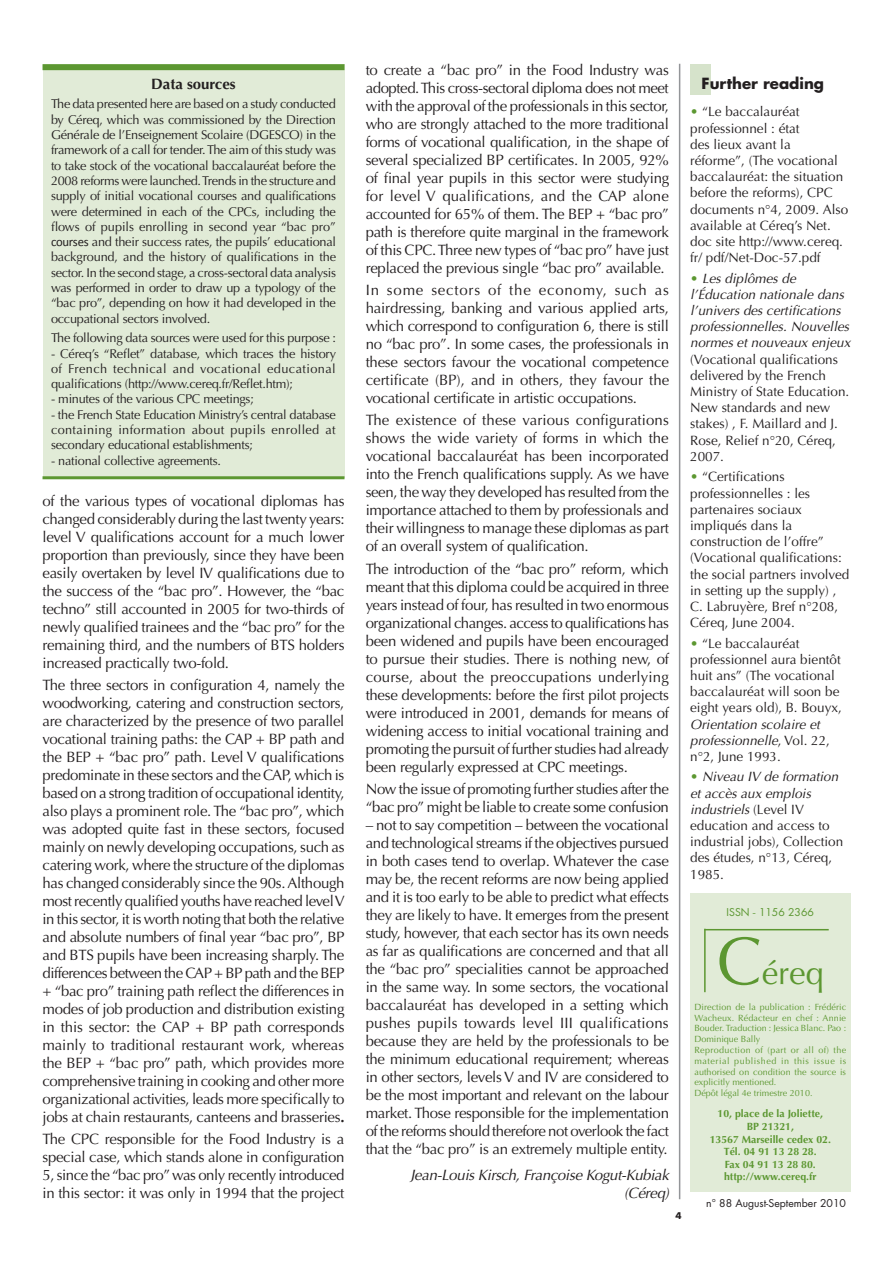
<style>
.page{position:relative;width:893px;height:1263px;background:#fff}
.page>*{position:absolute;margin:0;border:0;box-sizing:border-box;transform-origin:0 0}
.t1{font:33px "Optima";color:#5c9731}
.TEXTE{font:15px/18px "Optima";letter-spacing:-.02em;color:#231f20;text-align:justify}
.AUTEUR{font:italic 15px/18px "Optima";letter-spacing:-.02em;color:#231f20;text-align:right}
.t2{font:700 15px "Futura";color:#231f20}
.TITREENCADRE{font:700 15px "Optima";color:#231f20}
.BIBLIO{font:13.5px/16.2px "Optima";color:#231f20}
.TEXTEENCADRE{font:12.75px/15.3px "Optima";letter-spacing:-.02em;color:#231f20;text-align:justify}
.t3{font:700 10.5px/12.6px "Optima";color:#5c9731;text-align:center}
.t4{font:10.5px "Futura";color:#231f20}
.t5{font:10.5px "Futura";color:#5c9731}
.t6{font:9px/10.8px "Optima";color:#5c9731;text-align:justify}
.t7{font:700 9px "Futura";color:#231f20}
.s1{font-family:"Calibri"}
.s2{font-weight:700}
.s3{color:#5c9731}
.s4{font-style:italic}
.s5{font-family:"Optima"}
.s6{font-size:67.5px}
</style>
<div class="page">
<div style="left:690px;top:894px;width:160px;height:298px;background:#e1ebd7"></div>
<hr style="left:704px;top:929px;width:2px;height:63px;background:#5c9731">
<hr style="left:705px;top:929px;width:124px;height:1px;background:#5c9731">
<hr style="left:679px;top:64px;width:1px;height:1135px;background:#939598">
<div style="left:43px;top:64px;width:301px;height:413px;background:#e1ebd7"></div>
<div style="left:43px;top:64px;width:301px;height:6px;background:#5c9731"></div>
<hr style="left:43px;top:476px;width:301px;height:3px;background:#5c9731">
<div style="left:690px;top:64px;width:21px;height:30px;background:#d6e3cb"></div>
<p class="TITREENCADRE" style="left:151px;top:75px;width:86px">Data sources</p>
<p class="TEXTEENCADRE" style="left:51px;top:97px;width:287px">The data presented here are based on a study conducted by Céreq, which was commissioned by the Direction Générale de l’Enseignement Scolaire (DGESCO) in the framework of a call for tender. The aim of this study was to take stock of the vocational baccalauréat before the 2008 reforms were launched. Trends in the structure and supply of initial vocational courses and qualifications were determined in each of the CPCs, including the flows of pupils enrolling in second year “bac pro” <span class="s1">courses</span> and their success rates, the pupils’ educational background, and the history of qualifications in the sector. In the second stage, a cross-sectoral data analysis was performed in order to draw up a typology of the “bac pro”, depending on how it had developed in the occupational sectors involved.</p>
<p class="TEXTEENCADRE" style="left:51px;top:330px;width:286px">The following data sources were used for this purpose :</p>
<p class="TEXTEENCADRE" style="left:51px;top:346px;width:286px">- Céreq’s “Reflet” database, which traces the history of French technical and vocational educational qualifications (http://www.cereq.fr/Reflet.htm);</p>
<p class="TEXTEENCADRE" style="left:51px;top:392px;width:204px">- minutes of the various CPC meetings;</p>
<p class="TEXTEENCADRE" style="left:51px;top:407px;width:286px">- the French State Education Ministry’s central database containing information about pupils enrolled at secondary educational establishments;</p>
<p class="TEXTEENCADRE" style="left:51px;top:453px;width:172px">- national collective agreements.</p>
<p class="TEXTE" style="left:43px;top:492px;width:304px">of the various types of vocational diplomas has changed considerably during the last twenty years: level V qualifications account for a much lower proportion than previously, since they have been easily overtaken by level IV qualifications due to the success of the “bac pro”. However, the “bac techno” still accounted in 2005 for two-thirds of newly qualified trainees and the “bac pro” for the remaining third, and the numbers of BTS holders increased practically two-fold.</p>
<p class="TEXTE" style="left:43px;top:676px;width:304px">The three sectors in configuration 4, namely the woodworking, catering and construction sectors, are characterized by the presence of two parallel vocational training paths: the CAP + BP path and the BEP + “bac pro” path. Level V qualifications predominate in these sectors and the CAP, which is based on a strong tradition of occupational identity, also plays a prominent role. The “bac pro”, which was adopted quite fast in these sectors, focused mainly on newly developing occupations, such as catering work, where the structure of the diplomas has changed considerably since the 90s. Although most recently qualified youths have reached level V in this sector, it is worth noting that both the relative and absolute numbers of final year “bac pro”, BP and BTS pupils have been increasing sharply. The differences between the CAP + BP path and the BEP + “bac pro” training path reflect the differences in modes of job production and distribution existing in this sector: the CAP + BP path corresponds mainly to traditional restaurant work, whereas the BEP + “bac pro” path, which provides more comprehensive training in cooking and other more organizational activities, leads more specifically to jobs at chain restaurants, canteens and brasseries<span class="s2">.</span></p>
<p class="TEXTE" style="left:43px;top:1130px;width:304px">The CPC responsible for the Food Industry is a special case, which stands alone in configuration 5, since the “bac pro” was only recently introduced in this sector: it was only in 1994 that the project</p>
<p class="TEXTE" style="left:366px;top:61px;width:305px">to create a “bac pro” in the Food Industry was adopted. This cross-sectoral diploma does not meet with the approval of the professionals in this sector, who are strongly attached to the more traditional forms of vocational qualification, in the shape of several specialized BP certificates. In 2005, 92% of final year pupils in this sector were studying for level V qualifications, and the CAP alone accounted for 65% of them. The BEP + “bac pro” path is therefore quite marginal in the framework of this CPC. Three new types of “bac pro” have just replaced the previous single “bac pro” available.</p>
<p class="TEXTE" style="left:366px;top:281px;width:305px">In some sectors of the economy, such as hairdressing, banking and various applied arts, which correspond to configuration 6, there is still no “bac pro”. In some cases, the professionals in these sectors favour the vocational competence certificate (BP), and in others, they favour the vocational certificate in artistic occupations.</p>
<p class="TEXTE" style="left:366px;top:411px;width:305px">The existence of these various configurations shows the wide variety of forms in which the vocational baccalauréat has been incorporated into the French qualifications supply. As we have seen, the way they developed has resulted from the importance attached to them by professionals and their willingness to manage these diplomas as part of an overall system of qualification.</p>
<p class="TEXTE" style="left:366px;top:560px;width:305px">The introduction of the “bac pro” reform, which meant that this diploma could be acquired in three years instead of four, has resulted in two enormous organizational changes. access to qualifications has been widened and pupils have been encouraged to pursue their studies. There is nothing new, of course, about the preoccupations underlying these developments: before the first pilot projects were introduced in 2001, demands for means of widening access to initial vocational training and promoting the pursuit of further studies had already been regularly expressed at CPC meetings.</p>
<p class="TEXTE" style="left:366px;top:780px;width:305px">Now the issue of promoting further studies after the “bac pro” might be liable to create some confusion</p>
<p class="TEXTE" style="left:366px;top:816px;width:305px">– not to say competition – between the vocational and technological streams if the objectives pursued in both cases tend to overlap. Whatever the case may be, the recent reforms are now being applied and it is too early to be able to predict what effects they are likely to have. It emerges from the present study, however, that each sector has its own needs as far as qualifications are concerned and that all the “bac pro” specialities cannot be approached in the same way. In some sectors, the vocational baccalauréat has developed in a setting which pushes pupils towards level III qualifications because they are held by the professionals to be the minimum educational requirement; whereas in other sectors, levels V and IV are considered to be the most important and relevant on the labour market. Those responsible for the implementation of the reforms should therefore not overlook the fact that the “bac pro” is an extremely multiple entity.</p>
<p class="AUTEUR" style="left:411px;top:1166px;width:260px">Jean-Louis Kirsch, Françoise Kogut-Kubiak (Céreq)</p>
<p class="t7" style="left:675px;top:1209px;width:8px">4</p>
<p class="t2" style="left:702px;top:73px;width:124px">Further reading</p>
<p class="BIBLIO" style="left:690px;top:104px;width:159px"><span class="s3">•</span> “Le baccalauréat professionnel : état<br>des lieux avant la réforme”, (The vocational baccalauréat: the situation before the reforms), CPC documents n°4, 2009. Also available at Céreq’s Net. doc site http://www.cereq. fr/ pdf/Net-Doc-57.pdf</p>
<p class="BIBLIO" style="left:690px;top:270px;width:162px"><span class="s3">•</span> <span class="s4">Les diplômes de l’Éducation nationale dans l’univers des certifications professionnelles. Nouvelles normes et nouveaux enjeux </span>(Vocational qualifications delivered by the French<br>Ministry of State Education.<br>New standards and new stakes) , F. Maillard and J.<br>Rose, Relief n°20, Céreq,<br>2007.</p>
<p class="BIBLIO" style="left:690px;top:469px;width:161px"><span class="s3">•</span> “Certifications professionnelles : les partenaires sociaux impliqués dans la construction de l’offre” (Vocational qualifications: the social partners involved in setting up the supply) ,<br>C. Labruyère, Bref n°208,<br>Céreq, June 2004.</p>
<p class="BIBLIO" style="left:690px;top:635px;width:153px"><span class="s3">•</span> “Le baccalauréat professionnel aura bientôt huit ans” (The vocational baccalauréat will soon be eight years old), B. Bouyx,<br><span class="s4">Orientation scolaire et professionnelle</span>, Vol. 22, n°2, June 1993.</p>
<p class="BIBLIO" style="left:690px;top:769px;width:155px"><span class="s3">•</span> <span class="s4">Niveau IV de formation et accès aux emplois industriels</span> (Level IV education and access to industrial jobs), Collection des études, n°13, Céreq,<br>1985.</p>
<p class="t5" style="left:727px;top:905px;width:89px">ISSN <span class="s5">-</span> 1156 2366</p>
<p class="t1" style="left:717px;top:954px;width:109px"><span class="s6">C</span>éreq</p>
<p class="t6" style="left:694px;top:1001px;width:153px">Direction de la publication : Frédéric Wacheux. Rédacteur en chef : Annie Bouder. Traduction : Jessica Blanc. Pao :<br>Dominique Bally</p>
<p class="t6" style="left:694px;top:1045px;width:153px">Reproduction of (part or all of) the material published in this issue is authorised on condition the source is explicitly mentioned.</p>
<p class="t6" style="left:694px;top:1088px;width:120px">Dépôt légal 4e trimestre 2010.</p>
<p class="t3" style="left:710px;top:1107px;width:123px">10, place de la Joliette,<br>BP 21321,<br>13567 Marseille cedex 02.</p>
<p class="t3" style="left:724px;top:1145px;width:94px;text-align:left">Tél. 04 91 13 28 28.<br>Fax 04 91 13 28 80.</p>
<p class="t3" style="left:724px;top:1170px;width:94px">http://www.cereq.fr</p>
<p class="t4" style="left:706px;top:1196px;width:141px">n° 88 August-September 2010</p>
</div>
